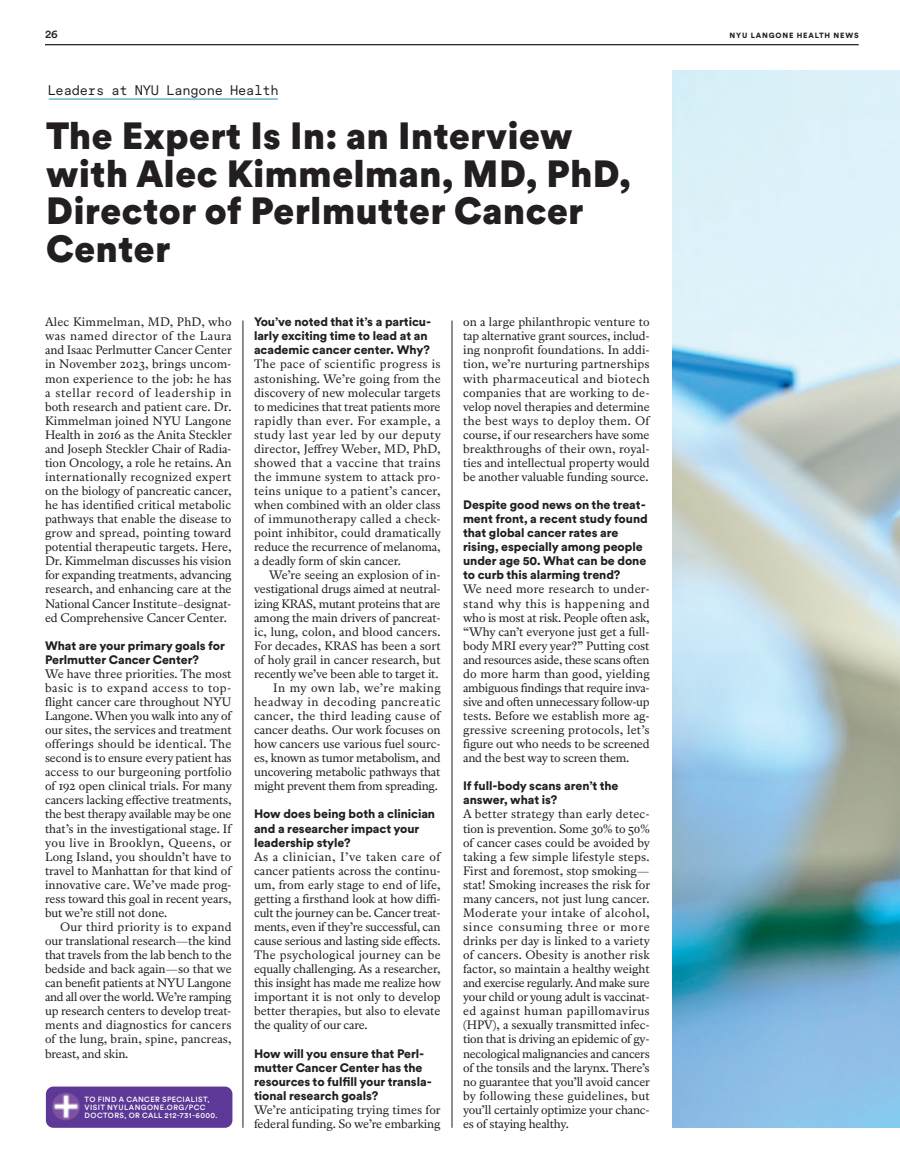
<style>
.page{position:relative;width:900px;height:1170px;background:#fff}
.page>*{position:absolute;margin:0;border:0;box-sizing:border-box;transform-origin:0 0}
.Hed__30pt{font:900 37.5px/37.5px "Circular XX";color:#231f20}
.Slug{font:13.75px "Circular XX Mono";letter-spacing:-.01em;color:#231f20}
.Body___Justify___No_Indent{font:12.25px/14px "Register";letter-spacing:-.01em;color:#231f20;text-align:justify}
.Body___Justify{font:12.25px/14px "Register";letter-spacing:-.015em;color:#231f20;text-align:justify}
.Body___Justify___No_Indent-2{font:900 12.25px/14px "Circular XX";letter-spacing:-.005em;color:#231f20}
.Folio{font:500 11.25px "Circular XX";color:#231f20}
.t1{font:500 7.5px/8px "Circular XX";letter-spacing:.05em;color:#fff}
.Folio-2{font:900 7.5px "Circular XX";letter-spacing:.11em;color:#231f20}
</style>
<div class="page">
<hr style="left:45px;top:44px;width:814px;height:1px;background:#231f20">
<img style="left:672px;top:70px;width:228px;height:1058px">
<hr style="left:452px;top:321px;width:1px;height:807px;background:#231f20">
<hr style="left:243px;top:321px;width:1px;height:807px;background:#231f20">
<hr style="left:49px;top:98px;width:229px;height:2px;background:#4ba7c6">
<div style="left:46px;top:1087px;width:186px;height:41px;background:#5d3896;border-radius:8px"></div>
<img style="left:52px;top:1093px;width:28px;height:28px;border-radius:14px">
<p class="Folio" style="left:45px;top:27px;width:14px">26</p>
<p class="Folio-2" style="left:730px;top:31px;width:131px">NYU LANGONE HEALTH NEWS</p>
<p class="Slug" style="left:48px;top:81px;width:233px">Leaders at NYU Langone Health</p>
<p class="Hed__30pt" style="left:46px;top:115px;width:587px">The Expert Is In: an Interview with Alec Kimmelman, MD, PhD,<br>Director of Perlmutter Cancer<br>Center</p>
<p class="Body___Justify___No_Indent" style="left:45px;top:315px;width:188px">Alec Kimmelman, MD, PhD, who was named director of the Laura and Isaac Perlmutter Cancer Center in November 2023, brings uncom&shy;mon experience to the job: he has a stellar record of leadership in both research and patient care. Dr.<br>Kimmelman joined NYU Langone Health in 2016 as the Anita Steckler and Joseph Steckler Chair of Radia&shy;tion Oncology, a role he retains. An internationally recognized expert on the biology of pancreatic cancer, he has identified critical metabolic pathways that enable the disease to grow and spread, pointing toward potential therapeutic targets. Here, Dr. Kimmelman discusses his vision for expanding treatments, advancing research, and enhancing care at the National Cancer Institute–designat&shy;ed Comprehensive Cancer Center.</p>
<p class="Body___Justify___No_Indent-2" style="left:45px;top:638px;width:182px">What are your primary goals for<br>Perlmutter Cancer Center?</p>
<p class="Body___Justify___No_Indent" style="left:45px;top:667px;width:188px">We have three priorities. The most basic is to expand access to top&shy;flight cancer care throughout NYU Langone. When you walk into any of our sites, the services and treatment offerings should be identical. The second is to ensure every patient has access to our burgeoning portfolio of 192 open clinical trials. For many cancers lacking effective treatments, the best therapy available may be one that’s in the investigational stage. If you live in Brooklyn, Queens, or Long Island, you shouldn’t have to travel to Manhattan for that kind of innovative care. We’ve made prog&shy;ress toward this goal in recent years, but we’re still not done.</p>
<p class="Body___Justify" style="left:45px;top:920px;width:188px;text-indent:15px">Our third priority is to expand our translational research—the kind that travels from the lab bench to the bedside and back again—so that we can benefit patients at NYU Langone and all over the world. We’re ramping up research centers to develop treat&shy;ments and diagnostics for cancers of the lung, brain, spine, pancreas, breast, and skin.</p>
<p class="t1" style="left:85px;top:1095px;width:134px">TO FIND A CANCER SPECIALIST,<br>VISIT NYULANGONE.ORG/PCC<br>DOCTORS, OR CALL 212-731-6000.</p>
<p class="Body___Justify___No_Indent-2" style="left:254px;top:314px;width:179px">You’ve noted that it’s a particu&shy;larly exciting time to lead at an academic cancer center. Why?</p>
<p class="Body___Justify___No_Indent" style="left:254px;top:357px;width:189px">The pace of scientific progress is astonishing. We’re going from the discovery of new molecular targets to medicines that treat patients more rapidly than ever. For example, a study last year led by our deputy director, Jeffrey Weber, MD, PhD, showed that a vaccine that trains the immune system to attack pro&shy;teins unique to a patient’s cancer, when combined with an older class of immunotherapy called a check&shy;point inhibitor, could dramatically reduce the recurrence of melanoma, a deadly form of skin cancer.</p>
<p class="Body___Justify" style="left:254px;top:568px;width:188px;text-indent:15px">We’re seeing an explosion of in&shy;vestigational drugs aimed at neutral&shy;izing KRAS, mutant proteins that are among the main drivers of pancreat&shy;ic, lung, colon, and blood cancers.<br>For decades, KRAS has been a sort of holy grail in cancer research, but recently we’ve been able to target it.</p>
<p class="Body___Justify" style="left:254px;top:681px;width:188px;text-indent:19px">In my own lab, we’re making headway in decoding pancreatic cancer, the third leading cause of cancer deaths. Our work focuses on how cancers use various fuel sourc&shy;es, known as tumor metabolism, and uncovering metabolic pathways that might prevent them from spreading.</p>
<p class="Body___Justify___No_Indent-2" style="left:254px;top:807px;width:183px">How does being both a clinician and a researcher impact your leadership style?</p>
<p class="Body___Justify___No_Indent" style="left:254px;top:849px;width:188px">As a clinician, I’ve taken care of cancer patients across the continu&shy;um, from early stage to end of life, getting a firsthand look at how diffi&shy;cult the journey can be. Cancer treat&shy;ments, even if they’re successful, can cause serious and lasting side effects.<br>The psychological journey can be equally challenging. As a researcher, this insight has made me realize how important it is not only to develop better therapies, but also to elevate the quality of our care.</p>
<p class="Body___Justify___No_Indent-2" style="left:254px;top:1046px;width:179px">How will you ensure that Perl&shy;mutter Cancer Center has the resources to fulfill your transla&shy;tional research goals?</p>
<p class="Body___Justify___No_Indent" style="left:254px;top:1103px;width:188px">We’re anticipating trying times for federal funding. So we’re embarking</p>
<p class="Body___Justify___No_Indent" style="left:463px;top:315px;width:188px">on a large philanthropic venture to tap alternative grant sources, includ&shy;ing nonprofit foundations. In addi&shy;tion, we’re nurturing partnerships with pharmaceutical and biotech companies that are working to de&shy;velop novel therapies and determine the best ways to deploy them. Of course, if our researchers have some breakthroughs of their own, royal&shy;ties and intellectual property would be another valuable funding source.</p>
<p class="Body___Justify___No_Indent-2" style="left:463px;top:497px;width:186px">Despite good news on the treat&shy;ment front, a recent study found that global cancer rates are rising, especially among people under age 50. What can be done to curb this alarming trend?</p>
<p class="Body___Justify___No_Indent" style="left:463px;top:582px;width:188px">We need more research to under&shy;stand why this is happening and who is most at risk. People often ask, “Why can’t everyone just get a full&shy;body MRI every year?” Putting cost and resources aside, these scans often do more harm than good, yielding ambiguous findings that require inva&shy;sive and often unnecessary follow-up tests. Before we establish more ag&shy;gressive screening protocols, let’s figure out who needs to be screened and the best way to screen them.</p>
<p class="Body___Justify___No_Indent-2" style="left:463px;top:779px;width:157px">If full-body scans aren’t the answer, what is?</p>
<p class="Body___Justify___No_Indent" style="left:463px;top:807px;width:189px">A better strategy than early detec&shy;tion is prevention. Some 30% to 50% of cancer cases could be avoided by taking a few simple lifestyle steps.<br>First and foremost, stop smoking— stat! Smoking increases the risk for many cancers, not just lung cancer.<br>Moderate your intake of alcohol, since consuming three or more drinks per day is linked to a variety of cancers. Obesity is another risk factor, so maintain a healthy weight and exercise regularly. And make sure your child or young adult is vaccinat&shy;ed against human papillomavirus (HPV), a sexually transmitted infec&shy;tion that is driving an epidemic of gy&shy;necological malignancies and cancers of the tonsils and the larynx. There’s no guarantee that you’ll avoid cancer by following these guidelines, but you’ll certainly optimize your chanc&shy;es of staying healthy.</p>
</div>
